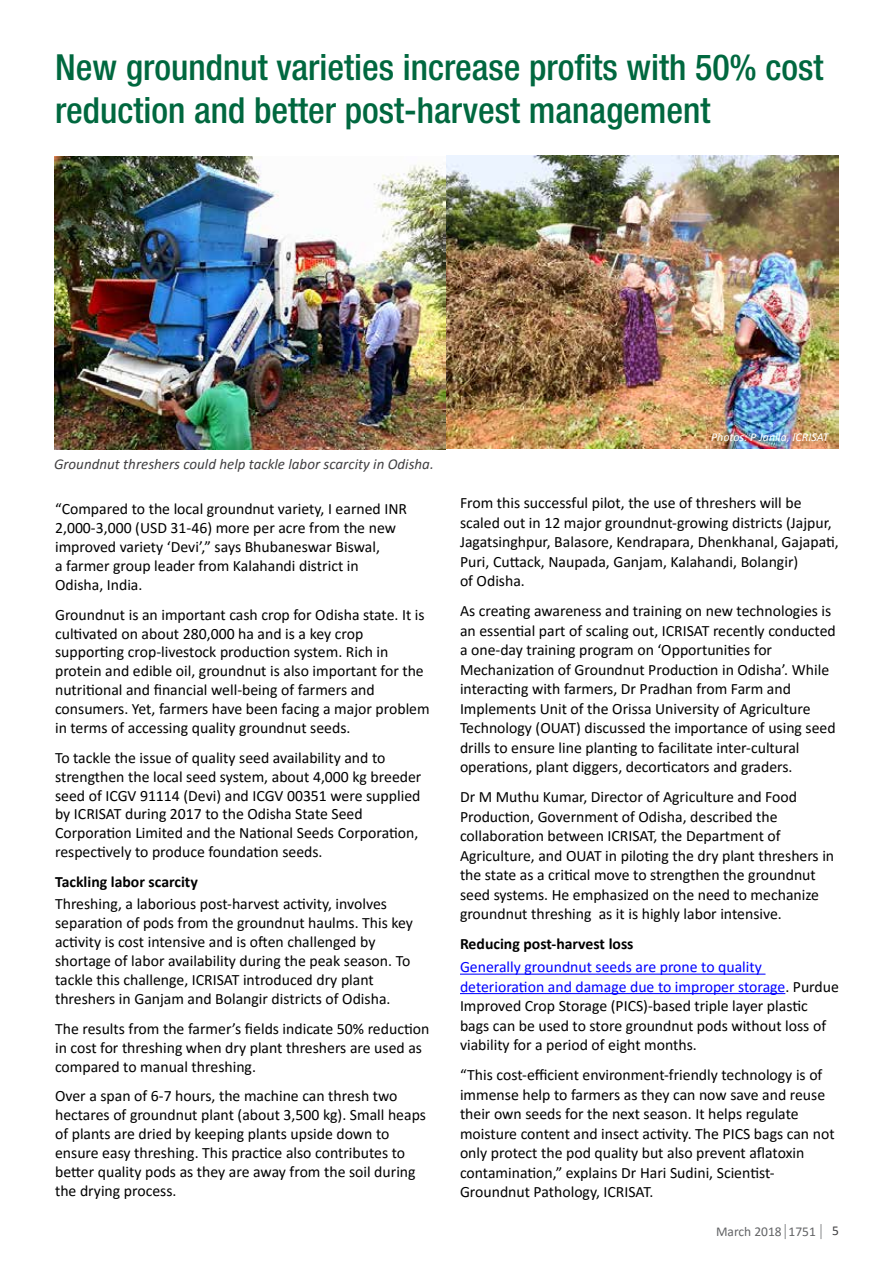
<style>
.page{position:relative;width:893px;height:1263px;background:#fff}
.page>*{position:absolute;margin:0;border:0;box-sizing:border-box;transform-origin:0 0}
.t1{font:500 condensed 36px/43.2px "Helvetica Neue LT Std";color:#00683f}
.t2{font:15.75px/19.5px "Calibri";color:#000}
.t3{font:700 15.75px "Calibri";color:#000}
.t4{font:italic 15px "Calibri";color:#414042}
.t5{font:13.5px "Calibri";color:#636466}
.t6{font:italic 12px "Calibri";color:#fff}
.s1{color:#00f}
.s2{color:#414042}
</style>
<div class="page">
<svg style="left:785px;top:1224px;width:1px;height:15px"></svg>
<svg style="left:821px;top:1224px;width:1px;height:15px"></svg>
<img style="left:54px;top:156px;width:391px;height:293px">
<img style="left:447px;top:155px;width:391px;height:293px">
<hr style="left:460px;top:974px;width:305px;height:1px;background:#00f">
<hr style="left:460px;top:993px;width:325px;height:1px;background:#00f">
<h1 class="t1" style="left:55px;top:45px;width:770px">New groundnut varieties increase profits with 50% cost reduction and better post-harvest management</h1>
<p class="t4" style="left:54px;top:453px;width:381px">Groundnut threshers could help tackle labor scarcity in Odisha.</p>
<p class="t2" style="left:55px;top:499px;width:354px;line-height:18.9px">“Compared to the local groundnut variety, I earned INR 2,000-3,000 (USD 31-46) more per acre from the new improved variety ‘Devi’,” says Bhubaneswar Biswal,<br>a farmer group leader from Kalahandi district in Odisha, India.</p>
<p class="t2" style="left:55px;top:604px;width:376px;line-height:18.9px">Groundnut is an important cash crop for Odisha state. It is cultivated on about 280,000 ha and is a key crop supporting crop-livestock production system. Rich in protein and edible oil, groundnut is also important for the nutritional and financial well-being of farmers and consumers. Yet, farmers have been facing a major problem in terms of accessing quality groundnut seeds.</p>
<p class="t2" style="left:55px;top:748px;width:368px;line-height:18.9px">To tackle the issue of quality seed availability and to strengthen the local seed system, about 4,000 kg breeder seed of ICGV 91114 (Devi) and ICGV 00351 were supplied by ICRISAT during 2017 to the Odisha State Seed Corporation Limited and the National Seeds Corporation, respectively to produce foundation seeds.</p>
<p class="t3" style="left:55px;top:871px;width:144px">Tackling labor scarcity</p>
<p class="t2" style="left:55px;top:894px;width:359px;line-height:18.9px">Threshing, a laborious post-harvest activity, involves separation of pods from the groundnut haulms. This key activity is cost intensive and is often challenged by shortage of labor availability during the peak season. To tackle this challenge, ICRISAT introduced dry plant threshers in Ganjam and Bolangir districts of Odisha.</p>
<p class="t2" style="left:55px;top:1018px;width:376px;line-height:18.9px">The results from the farmer’s fields indicate 50% reduction in cost for threshing when dry plant threshers are used as compared to manual threshing.</p>
<p class="t2" style="left:55px;top:1086px;width:372px;line-height:18.9px">Over a span of 6-7 hours, the machine can thresh two hectares of groundnut plant (about 3,500 kg). Small heaps of plants are dried by keeping plants upside down to ensure easy threshing. This practice also contributes to better quality pods as they are away from the soil during the drying process.</p>
<p class="t6" style="left:711px;top:429px;width:119px">Photos: P Janila, ICRISAT</p>
<p class="t2" style="left:460px;top:493px;width:380px">From this successful pilot, the use of threshers will be scaled out in 12 major groundnut-growing districts (Jajpur, Jagatsinghpur, Balasore, Kendrapara, Dhenkhanal, Gajapati, Puri, Cuttack, Naupada, Ganjam, Kalahandi, Bolangir)<br>of Odisha.</p>
<p class="t2" style="left:460px;top:601px;width:377px">As creating awareness and training on new technologies is an essential part of scaling out, ICRISAT recently conducted a one-day training program on ‘Opportunities for Mechanization of Groundnut Production in Odisha’. While interacting with farmers, Dr Pradhan from Farm and Implements Unit of the Orissa University of Agriculture Technology (OUAT) discussed the importance of using seed drills to ensure line planting to facilitate inter-cultural operations, plant diggers, decorticators and graders.</p>
<p class="t2" style="left:460px;top:787px;width:376px">Dr M Muthu Kumar, Director of Agriculture and Food Production, Government of Odisha, described the collaboration between ICRISAT, the Department of Agriculture, and OUAT in piloting the dry plant threshers in the state as a critical move to strengthen the groundnut seed systems. He emphasized on the need to mechanize groundnut threshing as it is highly labor intensive.</p>
<p class="t3" style="left:460px;top:933px;width:175px">Reducing post-harvest loss</p>
<p class="t2" style="left:460px;top:957px;width:380px"><span class="s1">Generally groundnut seeds are prone to quality deterioration and damage due to improper storage</span>. Purdue Improved Crop Storage (PICS)-based triple layer plastic bags can be used to store groundnut pods without loss of viability for a period of eight months.</p>
<p class="t2" style="left:460px;top:1065px;width:376px">“This cost-efficient environment-friendly technology is of immense help to farmers as they can now save and reuse their own seeds for the next season. It helps regulate moisture content and insect activity. The PICS bags can not only protect the pod quality but also prevent aflatoxin contamination,” explains Dr Hari Sudini, Scientist-Groundnut Pathology, ICRISAT.</p>
<p class="t5" style="left:716px;top:1222px;width:125px">March 2018 1751 <span class="s2">5</span></p>
</div>
